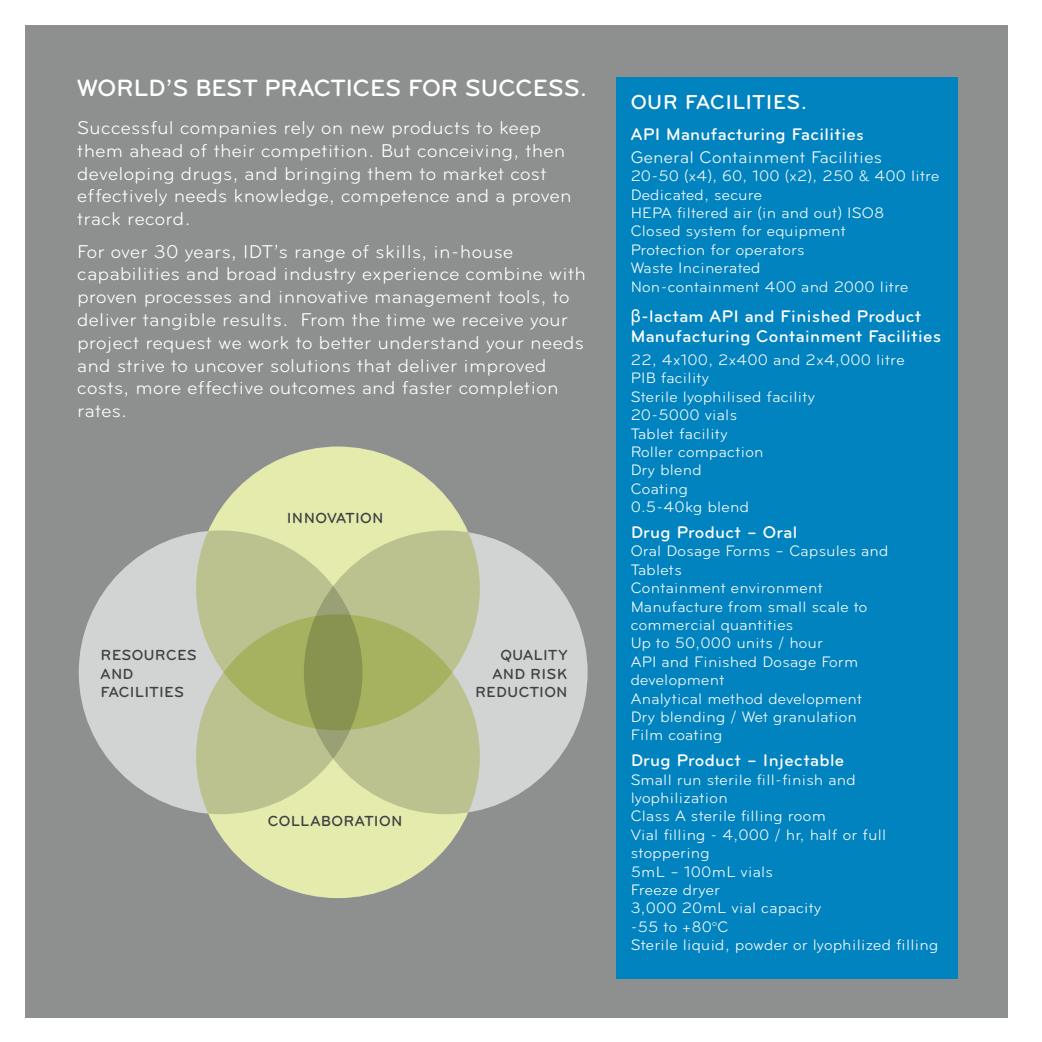
<style>
.page{position:relative;width:1042px;height:1042px;background:#fff}
.page>*{position:absolute;margin:0;border:0;box-sizing:border-box;transform-origin:0 0}
.t1{font:500 24.5px "Bryant";letter-spacing:-.01em;color:#fff}
.t2{font:500 21px "Bryant";letter-spacing:.02em;color:#fff}
.t3{font:19.25px/22.8px "Bryant";letter-spacing:.02em;color:#fff}
.t4{font:500 17.5px/19.2px "Bryant";letter-spacing:.02em;color:#fff}
.t5{font:17.5px/23.3px "Bryant";letter-spacing:.02em;color:#fff}
.t6{font:15.75px/18.4px "Bryant";letter-spacing:.02em;color:#fff}
.t7{font:500 15.22px/18.6px "Bryant";letter-spacing:.02em;color:#414042}
.s1{font-weight:500}
.s2{font-weight:500;font-size:15.75px}
.s3{font-family:"Arial";font-weight:400}
</style>
<div class="page">
<div style="left:25px;top:25px;width:982px;height:992px;background:#8e9090"></div>
<div style="left:79px;top:530px;width:283px;height:284px;background:#d2d3d3;border-radius:50%"></div>
<svg style="left:196px;top:614px;width:284px;height:284px;fill:#e4ebad"></svg>
<svg style="left:304px;top:530px;width:283px;height:284px;fill:#d2d3d3"></svg>
<svg style="left:196px;top:446px;width:284px;height:284px"></svg>
<div style="left:616px;top:77px;width:341px;height:902px;background:#0083bf"></div>
<h1 class="t1" style="left:77px;top:75px;width:511px">WORLD’S BEST PRACTICES FOR SUCCESS.</h1>
<p class="t3" style="left:77px;top:116px;width:496px">Successful companies rely on new products to keep them ahead of their competition. But conceiving, then developing drugs, and bringing them to market cost effectively needs knowledge, competence and a proven track record.</p>
<p class="t3" style="left:77px;top:240px;width:510px">For over 30 years, IDT’s range of skills, in-house capabilities and broad industry experience combine with proven processes and innovative management tools, to deliver tangible results. From the time we receive your project request we work to better understand your needs and strive to uncover solutions that deliver improved costs, more effective outcomes and faster completion rates.</p>
<p class="t7" style="left:101px;top:646px;width:98px">RESOURCES<br>AND<br>FACILITIES</p>
<p class="t7" style="left:287px;top:508px;width:98px">INNOVATION</p>
<p class="t7" style="left:268px;top:811px;width:136px">COLLABORATION</p>
<p class="t7" style="left:475px;top:646px;width:94px;text-align:right">QUALITY<br>AND RISK<br>REDUCTION</p>
<h2 class="t2" style="left:631px;top:90px;width:178px">OUR FACILITIES.</h2>
<p class="t5" style="left:631px;top:122px;width:253px"><span class="s1">API Manufacturing Facilitie</span><span class="s2">s<br></span>General Containment Facilities</p>
<p class="t6" style="left:631px;top:167px;width:310px">20-50 (x4), 60, 100 (x2), 250 &amp; 400 litre<br>Dedicated, secure<br>HEPA filtered air (in and out) ISO8<br>Closed system for equipment<br>Protection for operators<br>Waste Incinerated<br>Non-containment 400 and 2000 litre</p>
<p class="t4" style="left:630px;top:307px;width:312px"><span class="s3">β</span>-lactam API and Finished Product<br>Manufacturing Containment Facilities</p>
<p class="t6" style="left:631px;top:351px;width:275px">22, 4x100, 2x400 and 2x4,000 litre<br>PIB facility<br>Sterile lyophilised facility<br>20-5000 vials<br>Tablet facility<br>Roller compaction<br>Dry blend<br>Coating<br>0.5-40kg blend</p>
<p class="t4" style="left:631px;top:523px;width:168px">Drug Product – Oral</p>
<p class="t6" style="left:631px;top:542px;width:259px">Oral Dosage Forms – Capsules and<br>Tablets<br>Containment environment<br>Manufacture from small scale to commercial quantities<br>Up to 50,000 units / hour<br>API and Finished Dosage Form development<br>Analytical method development<br>Dry blending / Wet granulation<br>Film coating</p>
<p class="t4" style="left:631px;top:751px;width:215px">Drug Product – Injectable</p>
<p class="t6" style="left:631px;top:770px;width:309px">Small run sterile fill-finish and lyophilization<br>Class A sterile filling room<br>Vial filling - 4,000 / hr, half or full stoppering<br>5mL – 100mL vials<br>Freeze dryer<br>3,000 20mL vial capacity<br>-55 to +80<sup>o</sup>C<br>Sterile liquid, powder or lyophilized filling</p>
</div>
